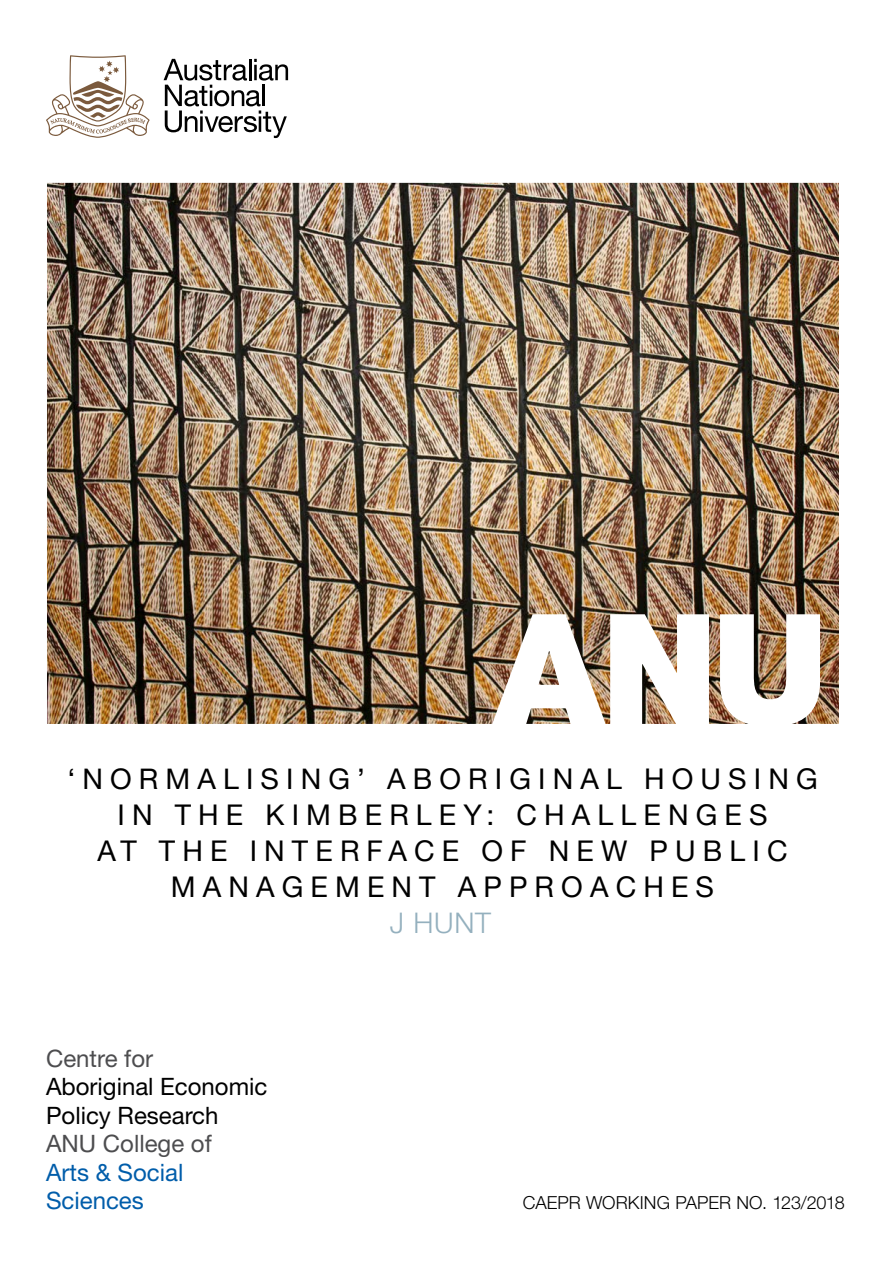
<style>
.page{position:relative;width:893px;height:1263px;background:#fff}
.page>*{position:absolute;margin:0;border:0;box-sizing:border-box;transform-origin:0 0}
.t1{font:28.5px/36px "Helvetica Neue";letter-spacing:.25em;color:#000;text-align:center}
.t2{font:300 28.5px "Helvetica Neue LT Std";color:#94b0be}
.t3{font:24px/28.5px "Helvetica Neue LT Std";color:#000}
.t4{font:24px "Helvetica Neue LT Std";color:#4d4d4f}
.t5{font:24px/28.5px "Helvetica Neue LT Std";color:#005daa}
.t6{font:300 18px "Helvetica Neue LT Std";letter-spacing:-.005em;color:#000}
.s1{font-family:"Helvetica Neue LT Std"}
</style>
<div class="page">
<svg style="left:164px;top:59px;width:124px;height:79px"></svg>
<svg style="left:46px;top:55px;width:104px;height:83px"></svg>
<img style="left:47px;top:183px;width:792px;height:541px">
<p class="t1" style="left:67px;top:763px;width:752px"><span class="s1">‘NORMALISING’</span> ABORIGINAL HOUSING<br>IN THE KIMBERLEY: CHALLENGES<br>AT THE INTERFACE OF NEW PUBLIC<br>MANAGEMENT APPROACHES</p>
<p class="t2" style="left:390px;top:905px;width:103px">J HUNT</p>
<p class="t4" style="left:46px;top:1044px;width:109px">Centre for</p>
<p class="t3" style="left:46px;top:1072px;width:223px">Aboriginal Economic<br>Policy Research</p>
<p class="t4" style="left:46px;top:1129px;width:167px">ANU College of</p>
<p class="t5" style="left:46px;top:1158px;width:139px">Arts &amp; Social<br>Sciences</p>
<p class="t6" style="left:523px;top:1192px;width:324px">CAEPR WORKING PAPER NO. 123/2018</p>
</div>
